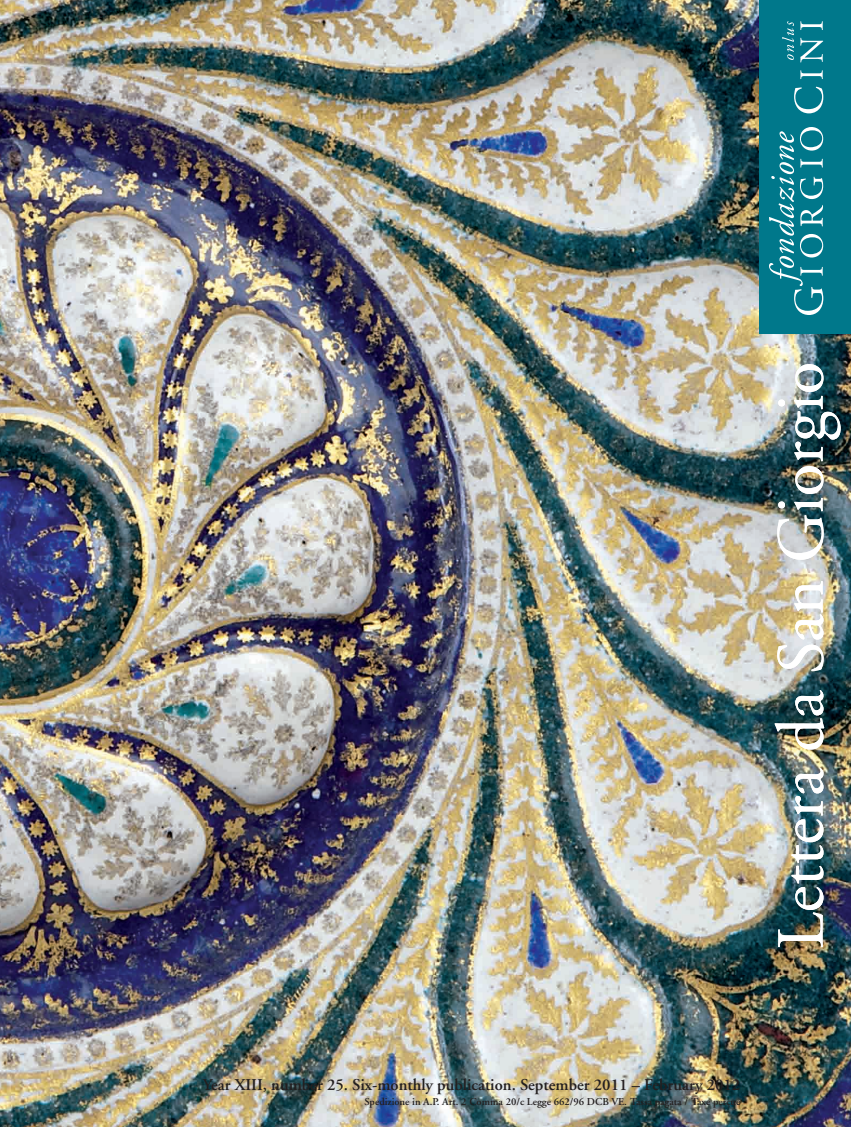
<style>
.page{position:relative;width:851px;height:1127px;background:#fff}
.page>*{position:absolute;margin:0;border:0;box-sizing:border-box;transform-origin:0 0}
.t1{font:67.05px "Adobe Garamond";color:#fff}
.t2{font:600 16.5px "Adobe Garamond";color:#231f20}
.t3{font:600 10.5px "Adobe Garamond";color:#231f20}
</style>
<div class="page">
<img style="left:0;top:0;width:850px;height:1127px">
<div style="left:759px;top:0;width:91px;height:334px;background:#00788b"></div>
<svg style="left:782px;top:21px;width:11px;height:39px"></svg>
<svg style="left:769px;top:127px;width:54px;height:188px"></svg>
<svg style="left:794px;top:87px;width:29px;height:26px"></svg>
<svg style="left:800px;top:70px;width:22px;height:9px"></svg>
<svg style="left:800px;top:38px;width:23px;height:25px"></svg>
<svg style="left:800px;top:21px;width:22px;height:9px"></svg>
<h1 class="t1" style="left:765px;top:949px;width:589px;rotate:-90deg">Lettera da San Giorgio</h1>
<h2 class="t2" style="left:203px;top:1076px;width:539px">Year XIII, number 25. Six-monthly publication. September 2011 – February 2012</h2>
<p class="t3" style="left:364px;top:1096px;width:377px">Spedizione in A.P. Art. 2 Comma 20/c Legge 662/96 DCB VE. Tassa pagata / Taxe perçue</p>
</div>
